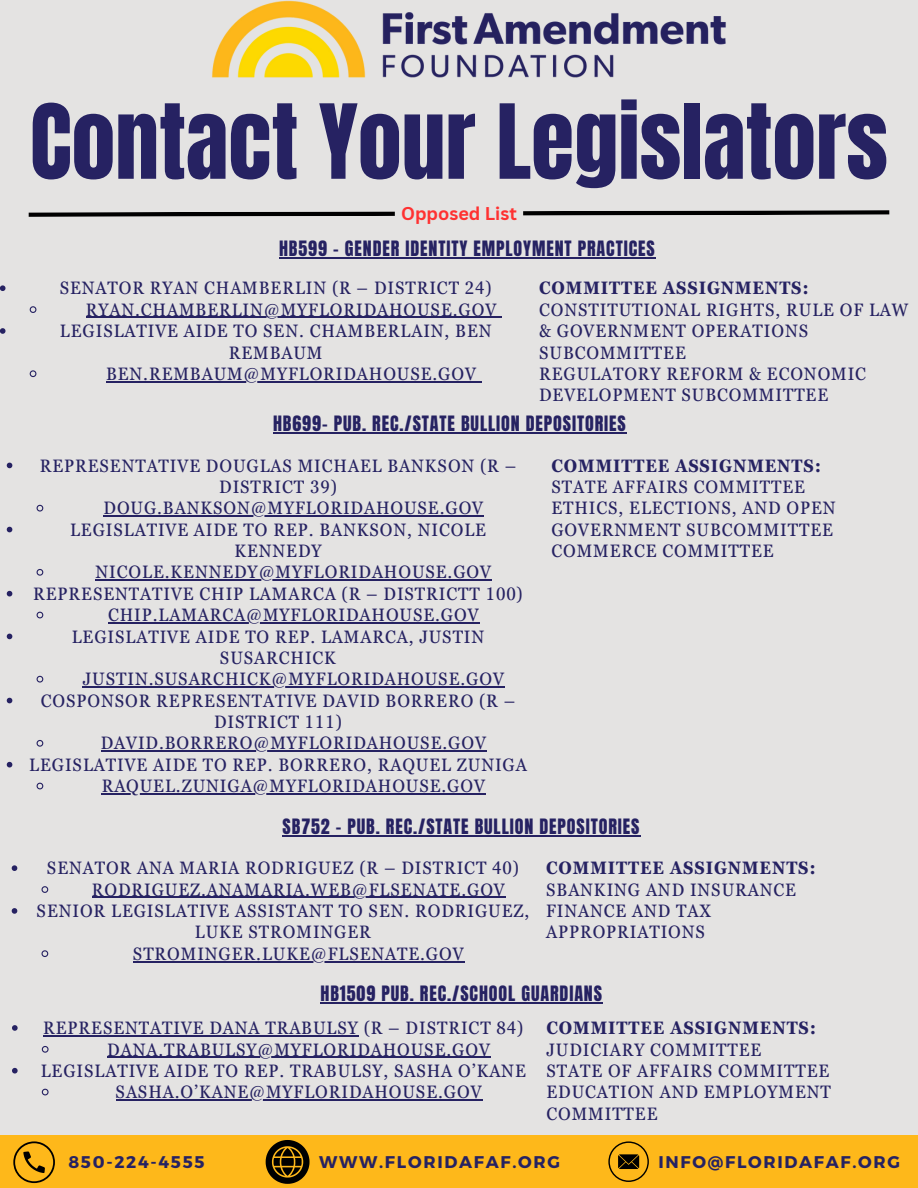
<style>
.page{position:relative;width:918px;height:1188px;background:#e4e3e2}
.page>*{position:absolute;margin:0;border:0;box-sizing:border-box;transform-origin:0 0}
.t1{font:87.9px "Anton";color:#262262}
.t2{font:condensed 18px/21.3px "Georgia Pro";letter-spacing:.05em;color:#262262;text-align:center}
.t3{font:18px "Anton";letter-spacing:.05em;color:#262262}
.t4{font:700 condensed 18px "Georgia Pro";letter-spacing:.05em;color:#262262}
.t5{font:700 18px "Canva Sans";letter-spacing:-.005em;color:#ff3131}
.t6{font:700 16.95px "Montserrat";letter-spacing:.1em;color:#262262}
</style>
<div class="page">
<div style="left:0;top:1135px;width:918px;height:53px;background:#feb81a"></div>
<img style="left:212px;top:0;width:514px;height:78px">
<svg style="left:608px;top:1141px;width:41px;height:41px"></svg>
<svg style="left:13px;top:1141px;width:42px;height:42px"></svg>
<svg style="left:266px;top:1140px;width:44px;height:44px"></svg>
<svg style="left:28px;top:210px;width:862px;height:7px"></svg>
<svg style="left:7px;top:463px;width:5px;height:5px"></svg>
<svg style="left:36px;top:504px;width:8px;height:8px"></svg>
<hr style="left:104px;top:515px;width:380px;height:2px;background:#262262">
<svg style="left:7px;top:527px;width:5px;height:5px"></svg>
<svg style="left:36px;top:569px;width:8px;height:7px"></svg>
<hr style="left:96px;top:580px;width:396px;height:1px;background:#262262">
<svg style="left:7px;top:591px;width:5px;height:5px"></svg>
<svg style="left:36px;top:611px;width:8px;height:8px"></svg>
<hr style="left:108px;top:622px;width:372px;height:1px;background:#262262">
<svg style="left:7px;top:634px;width:5px;height:5px"></svg>
<svg style="left:36px;top:675px;width:8px;height:8px"></svg>
<hr style="left:83px;top:686px;width:422px;height:2px;background:#262262">
<svg style="left:7px;top:698px;width:5px;height:5px"></svg>
<svg style="left:36px;top:740px;width:8px;height:7px"></svg>
<hr style="left:101px;top:751px;width:386px;height:1px;background:#262262">
<svg style="left:7px;top:762px;width:5px;height:5px"></svg>
<svg style="left:36px;top:782px;width:8px;height:8px"></svg>
<hr style="left:102px;top:793px;width:384px;height:1px;background:#262262">
<hr style="left:273px;top:432px;width:49px;height:1px;background:#262262">
<hr style="left:322px;top:432px;width:305px;height:1px;background:#262262">
<hr style="left:321px;top:1003px;width:282px;height:1px;background:#262262">
<svg style="left:12px;top:865px;width:5px;height:6px"></svg>
<svg style="left:41px;top:886px;width:8px;height:7px"></svg>
<hr style="left:92px;top:897px;width:414px;height:1px;background:#262262">
<svg style="left:12px;top:908px;width:5px;height:6px"></svg>
<svg style="left:41px;top:950px;width:8px;height:7px"></svg>
<hr style="left:133px;top:961px;width:332px;height:1px;background:#262262">
<hr style="left:283px;top:835px;width:53px;height:1px;background:#262262">
<hr style="left:336px;top:835px;width:304px;height:1px;background:#262262">
<svg style="left:12px;top:1025px;width:6px;height:6px"></svg>
<hr style="left:43px;top:1035px;width:316px;height:1px;background:#262262">
<svg style="left:41px;top:1046px;width:8px;height:7px"></svg>
<hr style="left:107px;top:1057px;width:384px;height:1px;background:#262262">
<svg style="left:12px;top:1068px;width:6px;height:6px"></svg>
<svg style="left:41px;top:1088px;width:8px;height:8px"></svg>
<hr style="left:116px;top:1099px;width:367px;height:2px;background:#262262">
<hr style="left:279px;top:257px;width:377px;height:1px;background:#262262">
<svg style="left:0;top:285px;width:6px;height:6px"></svg>
<svg style="left:29px;top:306px;width:8px;height:7px"></svg>
<hr style="left:86px;top:317px;width:411px;height:1px;background:#262262">
<svg style="left:0;top:328px;width:6px;height:6px"></svg>
<svg style="left:29px;top:370px;width:8px;height:8px"></svg>
<hr style="left:106px;top:381px;width:371px;height:1px;background:#262262">
<p class="t1" style="left:30px;top:79px;width:860px">Contact Your Legislators</p>
<p class="t5" style="left:401px;top:201px;width:117px">Opposed List</p>
<p class="t3" style="left:279px;top:236px;width:377px">HB599 - GENDER IDENTITY EMPLOYMENT PRACTICES</p>
<p class="t2" style="left:60px;top:277px;width:433px">SENATOR RYAN CHAMBERLIN (R – DISTRICT 24)</p>
<p class="t2" style="left:86px;top:299px;width:412px">RYAN.CHAMBERLIN@MYFLORIDAHOUSE.GOV</p>
<p class="t2" style="left:60px;top:320px;width:433px">LEGISLATIVE AIDE TO SEN. CHAMBERLAIN, BEN<br>REMBAUM</p>
<p class="t2" style="left:106px;top:363px;width:371px">BEN.REMBAUM@MYFLORIDAHOUSE.GOV</p>
<p class="t4" style="left:539px;top:278px;width:271px">COMMITTEE ASSIGNMENTS:</p>
<p class="t2" style="left:539px;top:299px;width:371px;text-align:left">CONSTITUTIONAL RIGHTS, RULE OF LAW &amp; GOVERNMENT OPERATIONS<br>SUBCOMMITTEE</p>
<p class="t2" style="left:539px;top:363px;width:328px;text-align:left">REGULATORY REFORM &amp; ECONOMIC<br>DEVELOPMENT SUBCOMMITTEE</p>
<p class="t3" style="left:273px;top:411px;width:354px">HB699- PUB. REC./STATE BULLION DEPOSITORIES</p>
<p class="t2" style="left:40px;top:455px;width:478px">REPRESENTATIVE DOUGLAS MICHAEL BANKSON (R –<br>DISTRICT 39)</p>
<p class="t2" style="left:104px;top:497px;width:381px">DOUG.BANKSON@MYFLORIDAHOUSE.GOV</p>
<p class="t2" style="left:70px;top:519px;width:418px">LEGISLATIVE AIDE TO REP. BANKSON, NICOLE<br>KENNEDY</p>
<p class="t2" style="left:96px;top:562px;width:397px">NICOLE.KENNEDY@MYFLORIDAHOUSE.GOV</p>
<p class="t2" style="left:33px;top:583px;width:491px">REPRESENTATIVE CHIP LAMARCA (R – DISTRICTT 100)</p>
<p class="t2" style="left:108px;top:604px;width:372px">CHIP.LAMARCA@MYFLORIDAHOUSE.GOV</p>
<p class="t2" style="left:72px;top:626px;width:414px">LEGISLATIVE AIDE TO REP. LAMARCA, JUSTIN<br>SUSARCHICK</p>
<p class="t2" style="left:83px;top:668px;width:423px">JUSTIN.SUSARCHICK@MYFLORIDAHOUSE.GOV</p>
<p class="t2" style="left:41px;top:690px;width:476px">COSPONSOR REPRESENTATIVE DAVID BORRERO (R –<br>DISTRICT 111)</p>
<p class="t2" style="left:101px;top:733px;width:387px">DAVID.BORRERO@MYFLORIDAHOUSE.GOV</p>
<p class="t2" style="left:29px;top:754px;width:499px">LEGISLATIVE AIDE TO REP. BORRERO, RAQUEL ZUNIGA</p>
<p class="t2" style="left:102px;top:775px;width:385px">RAQUEL.ZUNIGA@MYFLORIDAHOUSE.GOV</p>
<p class="t4" style="left:551px;top:455px;width:271px">COMMITTEE ASSIGNMENTS:</p>
<p class="t2" style="left:551px;top:476px;width:255px">STATE AFFAIRS COMMITTEE</p>
<p class="t2" style="left:551px;top:497px;width:286px;text-align:left">ETHICS, ELECTIONS, AND OPEN<br>GOVERNMENT SUBCOMMITTEE</p>
<p class="t2" style="left:551px;top:540px;width:224px">COMMERCE COMMITTEE</p>
<p class="t3" style="left:283px;top:813px;width:358px">SB752 - PUB. REC./STATE BULLION DEPOSITORIES</p>
<p class="t2" style="left:47px;top:857px;width:474px">SENATOR ANA MARIA RODRIGUEZ (R – DISTRICT 40)</p>
<p class="t2" style="left:92px;top:879px;width:415px">RODRIGUEZ.ANAMARIA.WEB@FLSENATE.GOV</p>
<p class="t2" style="left:37px;top:900px;width:494px">SENIOR LEGISLATIVE ASSISTANT TO SEN. RODRIGUEZ,<br>LUKE STROMINGER</p>
<p class="t2" style="left:133px;top:943px;width:332px">STROMINGER.LUKE@FLSENATE.GOV</p>
<p class="t4" style="left:546px;top:858px;width:271px">COMMITTEE ASSIGNMENTS:</p>
<p class="t2" style="left:546px;top:879px;width:251px">SBANKING AND INSURANCE</p>
<p class="t2" style="left:546px;top:900px;width:166px">FINANCE AND TAX</p>
<p class="t2" style="left:546px;top:922px;width:160px">APPROPRIATIONS</p>
<p class="t3" style="left:321px;top:981px;width:283px">HB1509 PUB. REC./SCHOOL GUARDIANS</p>
<p class="t2" style="left:43px;top:1017px;width:482px">REPRESENTATIVE DANA TRABULSY (R – DISTRICT 84)</p>
<p class="t2" style="left:107px;top:1039px;width:384px">DANA.TRABULSY@MYFLORIDAHOUSE.GOV</p>
<p class="t2" style="left:41px;top:1060px;width:487px">LEGISLATIVE AIDE TO REP. TRABULSY, SASHA O’KANE</p>
<p class="t2" style="left:116px;top:1081px;width:367px">SASHA.O’KANE@MYFLORIDAHOUSE.GOV</p>
<p class="t4" style="left:546px;top:1018px;width:271px">COMMITTEE ASSIGNMENTS:</p>
<p class="t2" style="left:546px;top:1039px;width:216px">JUDICIARY COMMITTEE</p>
<p class="t2" style="left:546px;top:1060px;width:284px">STATE OF AFFAIRS COMMITTEE</p>
<p class="t2" style="left:546px;top:1081px;width:286px;text-align:left">EDUCATION AND EMPLOYMENT<br>COMMITTEE</p>
<p class="t6" style="left:68px;top:1151px;width:138px">850-224-4555</p>
<p class="t6" style="left:319px;top:1151px;width:242px">WWW.FLORIDAFAF.ORG</p>
<p class="t6" style="left:659px;top:1151px;width:243px">INFO@FLORIDAFAF.ORG</p>
</div>
